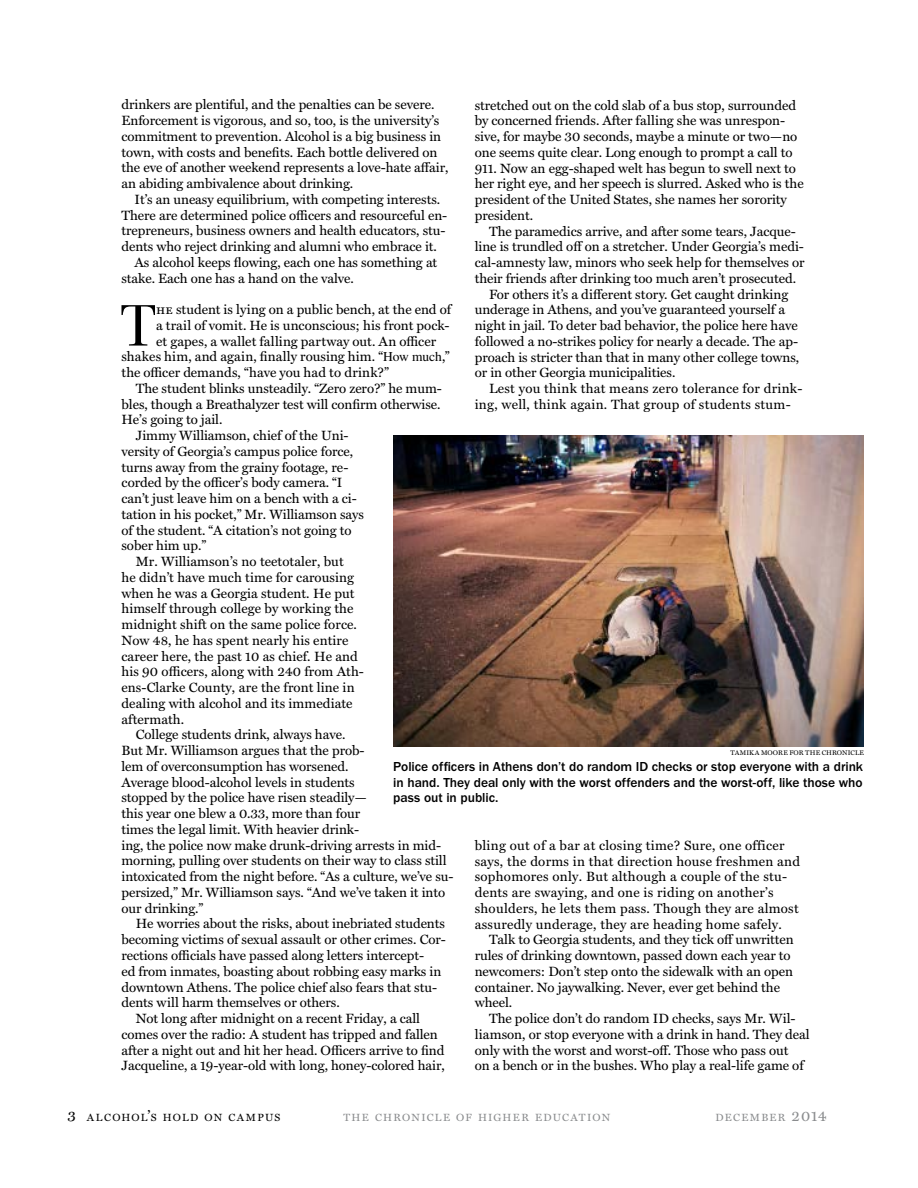
<style>
.page{position:relative;width:918px;height:1188px;background:#fff}
.page>*{position:absolute;margin:0;border:0;box-sizing:border-box;transform-origin:0 0}
.t1{font:61.2px "Utopia Std Disp";color:#000}
.t2{font:13.5px/15.8px "Miller Text";letter-spacing:-.005em;color:#000}
.t3{font:13.5px/15.8px "Miller Text";letter-spacing:.02em;color:#000}
.t4{font:500 13.5px/15.8px "ITC Franklin Gothic Std";letter-spacing:-.005em;color:#000;text-align:justify}
.t5{font:10.5px "Miller Text";letter-spacing:.125em;color:#8a8c8e}
.t6{font:10.5px "Miller Text";letter-spacing:.115em;color:#000}
.t7{font:6.75px "Miller Text";letter-spacing:.015em;color:#000}
.s1{font-family:"Miller Text ASC ASC"}
.s2{font-family:"Times LT Std"}
.s3{font-size:15px}
</style>
<div class="page">
<img style="left:393px;top:436px;width:471px;height:311px">
<p class="t2" style="left:122px;top:97px;width:328px">drinkers are plentiful, and the penalties can be severe.<br>Enforcement is vigorous, and so, too, is the university’s commitment to prevention. Alcohol is a big business in town, with costs and benefits. Each bottle delivered on the eve of another weekend represents a love-hate affair, an abiding ambivalence about drinking.</p>
<p class="t2" style="left:135px;top:192px;width:307px">It’s an uneasy equilibrium, with competing interests.</p>
<p class="t2" style="left:122px;top:207px;width:327px">There are determined police officers and resourceful en-</p>
<p class="t2" style="left:122px;top:223px;width:326px">trepreneurs, business owners and health educators, stu-</p>
<p class="t2" style="left:122px;top:239px;width:317px">dents who reject drinking and alumni who embrace it.</p>
<p class="t2" style="left:135px;top:255px;width:304px">As alcohol keeps flowing, each one has something at</p>
<p class="t2" style="left:122px;top:270px;width:234px">stake. Each one has a hand on the valve.</p>
<h1 class="t1" style="left:120px;top:293px;width:38px">T</h1>
<p class="t2" style="left:156px;top:302px;width:296px"><span class="s1">he</span> student is lying on a public bench, at the end of</p>
<p class="t2" style="left:475px;top:97px;width:330px">stretched out on the cold slab of a bus stop, surrounded by concerned friends. After falling she was unrespon&shy;sive, for maybe 30 seconds, maybe a minute or two—no one seems quite clear. Long enough to prompt a call to 911. Now an egg-shaped welt has begun to swell next to her right eye, and her speech is slurred. Asked who is the president of the United States, she names her sorority president.</p>
<p class="t2" style="left:489px;top:223px;width:308px">The paramedics arrive, and after some tears, Jacque-</p>
<p class="t2" style="left:475px;top:239px;width:331px">line is trundled off on a stretcher. Under Georgia’s medi-</p>
<p class="t2" style="left:475px;top:255px;width:331px">cal-amnesty law, minors who seek help for themselves or</p>
<p class="t2" style="left:475px;top:271px;width:323px">their friends after drinking too much aren’t prosecuted.</p>
<p class="t2" style="left:489px;top:286px;width:301px">For others it’s a different story. Get caught drinking</p>
<p class="t2" style="left:475px;top:302px;width:312px">underage in Athens, and you’ve guaranteed yourself a</p>
<p class="t2" style="left:475px;top:318px;width:324px">night in jail. To deter bad behavior, the police here have</p>
<p class="t2" style="left:475px;top:334px;width:325px">followed a no-strikes policy for nearly a decade. The ap-</p>
<p class="t2" style="left:475px;top:349px;width:326px">proach is stricter than that in many other college towns,</p>
<p class="t2" style="left:475px;top:365px;width:202px">or in other Georgia municipalities.</p>
<p class="t3" style="left:489px;top:381px;width:315px">Lest you think that means zero tolerance for drink-</p>
<p class="t3" style="left:475px;top:397px;width:318px">ing, well, think again. That group of students stum-</p>
<p class="t2" style="left:156px;top:318px;width:295px">a trail of vomit. He is unconscious; his front pock-</p>
<p class="t2" style="left:156px;top:333px;width:282px">et gapes, a wallet falling partway out. An officer</p>
<p class="t2" style="left:121px;top:349px;width:330px">shakes him, and again, finally rousing him. “<span class="s2">How much</span>,”</p>
<p class="t2" style="left:121px;top:365px;width:269px">the officer demands, “have you had to drink?”</p>
<p class="t2" style="left:136px;top:381px;width:308px">The student blinks unsteadily. “Zero zero?” he mum-</p>
<p class="t2" style="left:121px;top:396px;width:321px">bles, though a Breathalyzer test will confirm otherwise.</p>
<p class="t2" style="left:121px;top:412px;width:102px">He’s going to jail.</p>
<p class="t2" style="left:136px;top:428px;width:214px">Jimmy Williamson, chief of the Uni-</p>
<p class="t2" style="left:121px;top:444px;width:233px">versity of Georgia’s campus police force,</p>
<p class="t2" style="left:121px;top:459px;width:229px">turns away from the grainy footage, re-</p>
<p class="t2" style="left:121px;top:475px;width:222px">corded by the officer’s body camera. “I</p>
<p class="t2" style="left:121px;top:491px;width:237px">can’t just leave him on a bench with a ci-</p>
<p class="t2" style="left:121px;top:507px;width:244px">tation in his pocket,” Mr. Williamson says</p>
<p class="t2" style="left:121px;top:522px;width:232px">of the student. “A citation’s not going to</p>
<p class="t2" style="left:121px;top:538px;width:86px">sober him up.”</p>
<p class="t2" style="left:136px;top:554px;width:210px">Mr. Williamson’s no teetotaler, but</p>
<p class="t2" style="left:121px;top:570px;width:234px">he didn’t have much time for carousing</p>
<p class="t2" style="left:121px;top:585px;width:235px">when he was a Georgia student. He put</p>
<p class="t2" style="left:121px;top:601px;width:233px">himself through college by working the</p>
<p class="t2" style="left:121px;top:617px;width:237px">midnight shift on the same police force.</p>
<p class="t2" style="left:121px;top:633px;width:228px">Now 48, he has spent nearly his entire</p>
<p class="t2" style="left:121px;top:649px;width:238px">career here, the past 10 as chief. He and</p>
<p class="t2" style="left:121px;top:664px;width:244px">his 90 officers, along with 240 from Ath-</p>
<p class="t2" style="left:121px;top:680px;width:235px">ens-Clarke County, are the front line in</p>
<p class="t2" style="left:121px;top:696px;width:233px">dealing with alcohol and its immediate</p>
<p class="t2" style="left:121px;top:712px;width:64px">aftermath.</p>
<p class="t2" style="left:136px;top:727px;width:211px">College students drink, always have.</p>
<p class="t2" style="left:121px;top:743px;width:245px">But Mr. Williamson argues that the prob-</p>
<p class="t2" style="left:121px;top:759px;width:229px">lem of overconsumption has worsened.</p>
<p class="t2" style="left:121px;top:775px;width:235px">Average blood-alcohol levels in students</p>
<p class="t2" style="left:121px;top:790px;width:247px">stopped by the police have risen steadily—</p>
<p class="t2" style="left:121px;top:806px;width:240px">this year one blew a 0.33, more than four</p>
<p class="t2" style="left:121px;top:822px;width:239px">times the legal limit. With heavier drink-</p>
<p class="t2" style="left:121px;top:838px;width:321px">ing, the police now make drunk-driving arrests in mid-</p>
<p class="t2" style="left:121px;top:853px;width:327px">morning, pulling over students on their way to class still</p>
<p class="t2" style="left:121px;top:869px;width:334px">intoxicated from the night before. “As a culture, we’ve su-</p>
<p class="t2" style="left:121px;top:885px;width:325px">persized,” Mr. Williamson says. “And we’ve taken it into</p>
<p class="t2" style="left:121px;top:901px;width:83px">our drinking.”</p>
<p class="t2" style="left:136px;top:916px;width:311px">He worries about the risks, about inebriated students</p>
<p class="t2" style="left:121px;top:932px;width:326px">becoming victims of sexual assault or other crimes. Cor-</p>
<p class="t2" style="left:121px;top:948px;width:304px">rections officials have passed along letters intercept-</p>
<p class="t2" style="left:121px;top:964px;width:321px">ed from inmates, boasting about robbing easy marks in</p>
<p class="t2" style="left:121px;top:979px;width:317px">downtown Athens. The police chief also fears that stu-</p>
<p class="t2" style="left:121px;top:995px;width:220px">dents will harm themselves or others.</p>
<p class="t2" style="left:136px;top:1011px;width:286px">Not long after midnight on a recent Friday, a call</p>
<p class="t2" style="left:121px;top:1027px;width:318px">comes over the radio: A student has tripped and fallen</p>
<p class="t2" style="left:121px;top:1042px;width:324px">after a night out and hit her head. Officers arrive to find</p>
<p class="t2" style="left:121px;top:1058px;width:325px">Jacqueline, a 19-year-old with long, honey-colored hair,</p>
<p class="t7" style="left:730px;top:749px;width:135px">TAMIKA MOORE FOR THE CHRONICLE</p>
<p class="t4" style="left:393px;top:759px;width:471px">Police officers in Athens don’t do random ID checks or stop everyone with a drink in hand. They deal only with the worst offenders and the worst-off, like those who pass out in public.</p>
<p class="t3" style="left:475px;top:838px;width:327px">bling out of a bar at closing time? Sure, one officer says, the dorms in that direction house freshmen and sophomores only. But although a couple of the stu&shy;dents are swaying, and one is riding on another’s shoulders, he lets them pass. Though they are almost assuredly underage, they are heading home safely.</p>
<p class="t2" style="left:475px;top:932px;width:321px;text-indent:14px">Talk to Georgia students, and they tick off unwritten rules of drinking downtown, passed down each year to newcomers: Don’t step onto the sidewalk with an open container. No jaywalking. Never, ever get behind the wheel.</p>
<p class="t2" style="left:475px;top:1011px;width:336px;text-indent:14px">The police don’t do random ID checks, says Mr. Wil&shy;liamson, or stop everyone with a drink in hand. They deal only with the worst and worst-off. Those who pass out<br>on a bench or in the bushes. Who play a real-life game of</p>
<p class="t6" style="left:68px;top:1111px;width:215px"><span class="s3">3</span> ALCOHOL<span class="s3">’</span>S HOLD ON CAMPUS</p>
<p class="t5" style="left:343px;top:1111px;width:268px">THE CHRONICLE OF HIGHER EDUCATION</p>
<p class="t5" style="left:716px;top:1111px;width:113px">DECEMBER <span class="s3">2014</span></p>
</div>
